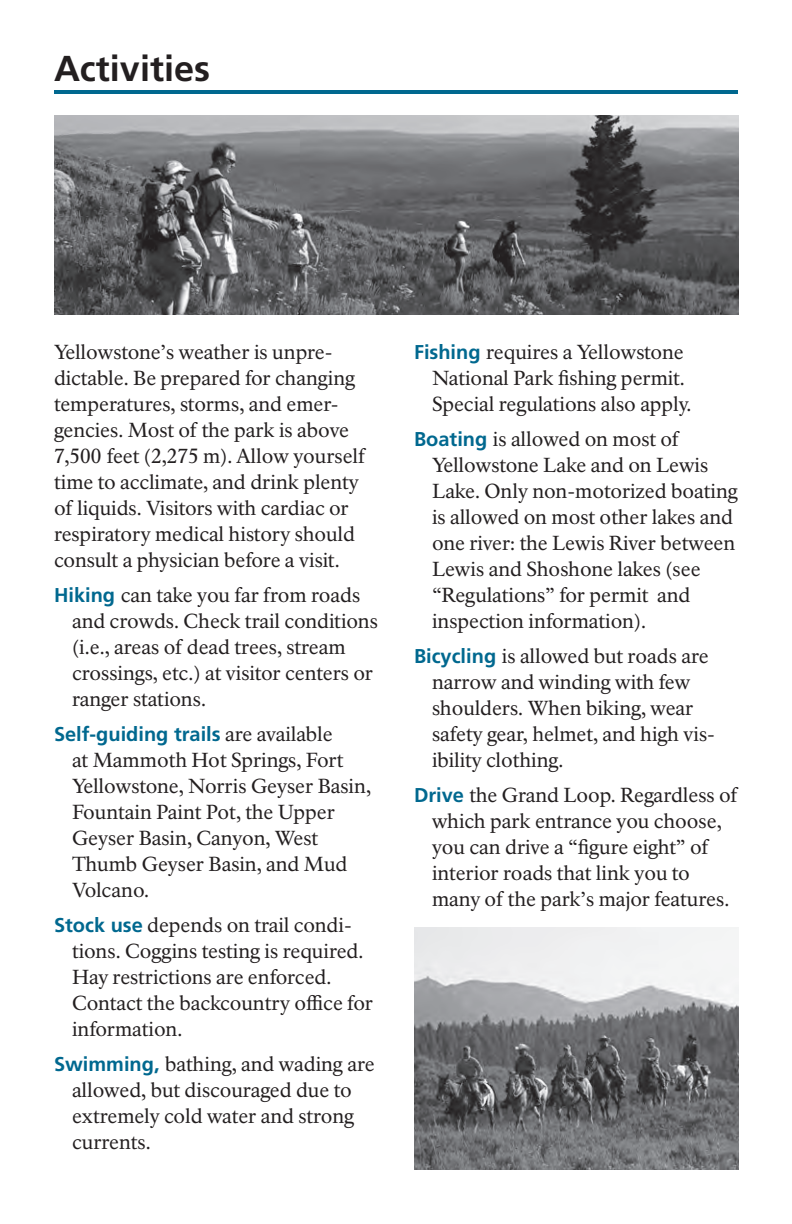
<style>
.page{position:relative;width:792px;height:1224px;background:#fff}
.page>*{position:absolute;margin:0;border:0;box-sizing:border-box;transform-origin:0 0}
.t1{font:700 36px "Frutiger LT Std";color:#231f20}
.t2{font:20px/26px "NPS Rawlinson OT";letter-spacing:-.005em;color:#231f20}
.t3{font:700 20px "Frutiger LT Std";color:#00688f}
.s1{font-family:"Frutiger LT Std";font-weight:700;color:#00688f}
.s2{font-family:"NPS Rawlinson OT";font-weight:400;color:#231f20}
</style>
<div class="page">
<hr style="left:54px;top:90px;width:684px;height:4px;background:#00688f">
<img style="left:54px;top:116px;width:684px;height:199px">
<img style="left:414px;top:927px;width:324px;height:243px">
<h1 class="t1" style="left:54px;top:47px;width:158px">Activities</h1>
<p class="t2" style="left:54px;top:339px;width:312px">Yellowstone’s weather is unpre&shy;dictable. Be prepared for changing temperatures, storms, and emer&shy;gencies. Most of the park is above 7,500 feet (2,275 m). Allow yourself time to acclimate, and drink plenty of liquids. Visitors with cardiac or respiratory medical history should consult a physician before a visit.</p>
<p class="t2" style="left:72px;top:582px;width:307px;text-indent:-18px"><span class="s1">Hiking</span> can take you far from roads and crowds. Check trail conditions (i.e., areas of dead trees, stream crossings, etc.) at visitor centers or ranger stations.</p>
<p class="t3" style="left:54px;top:722px;width:280px">Self-guiding trails <span class="s2">are available</span></p>
<p class="t2" style="left:72px;top:747px;width:301px">at Mammoth Hot Springs, Fort<br>Yellowstone, Norris Geyser Basin,<br>Fountain Paint Pot, the Upper<br>Geyser Basin, Canyon, West<br>Thumb Geyser Basin, and Mud<br>Volcano.</p>
<p class="t2" style="left:72px;top:912px;width:302px;text-indent:-18px"><span class="s1">Stock use</span> depends on trail condi&shy;tions. Coggins testing is required.<br>Hay restrictions are enforced.<br>Contact the backcountry office for information.</p>
<p class="t2" style="left:72px;top:1051px;width:304px;text-indent:-18px"><span class="s1">Swimming,</span> bathing, and wading are allowed, but discouraged due to extremely cold water and strong currents.</p>
<p class="t2" style="left:432px;top:339px;width:261px;text-indent:-18px"><span class="s1">Fishing</span> requires a Yellowstone<br>National Park fishing permit.<br>Special regulations also apply.</p>
<p class="t2" style="left:432px;top:426px;width:307px;text-indent:-18px"><span class="s1">Boating</span> is allowed on most of<br>Yellowstone Lake and on Lewis<br>Lake. Only non-motorized boating is allowed on most other lakes and one river: the Lewis River between<br>Lewis and Shoshone lakes (see “Regulations” for permit and inspection information).</p>
<p class="t2" style="left:432px;top:643px;width:285px;text-indent:-18px"><span class="s1">Bicycling</span> is allowed but roads are narrow and winding with few shoulders. When biking, wear safety gear, helmet, and high vis&shy;ibility clothing.</p>
<p class="t2" style="left:432px;top:782px;width:307px;text-indent:-18px"><span class="s1">Drive</span> the Grand Loop. Regardless of which park entrance you choose, you can drive a “figure eight” of interior roads that link you to many of the park’s major features.</p>
</div>
